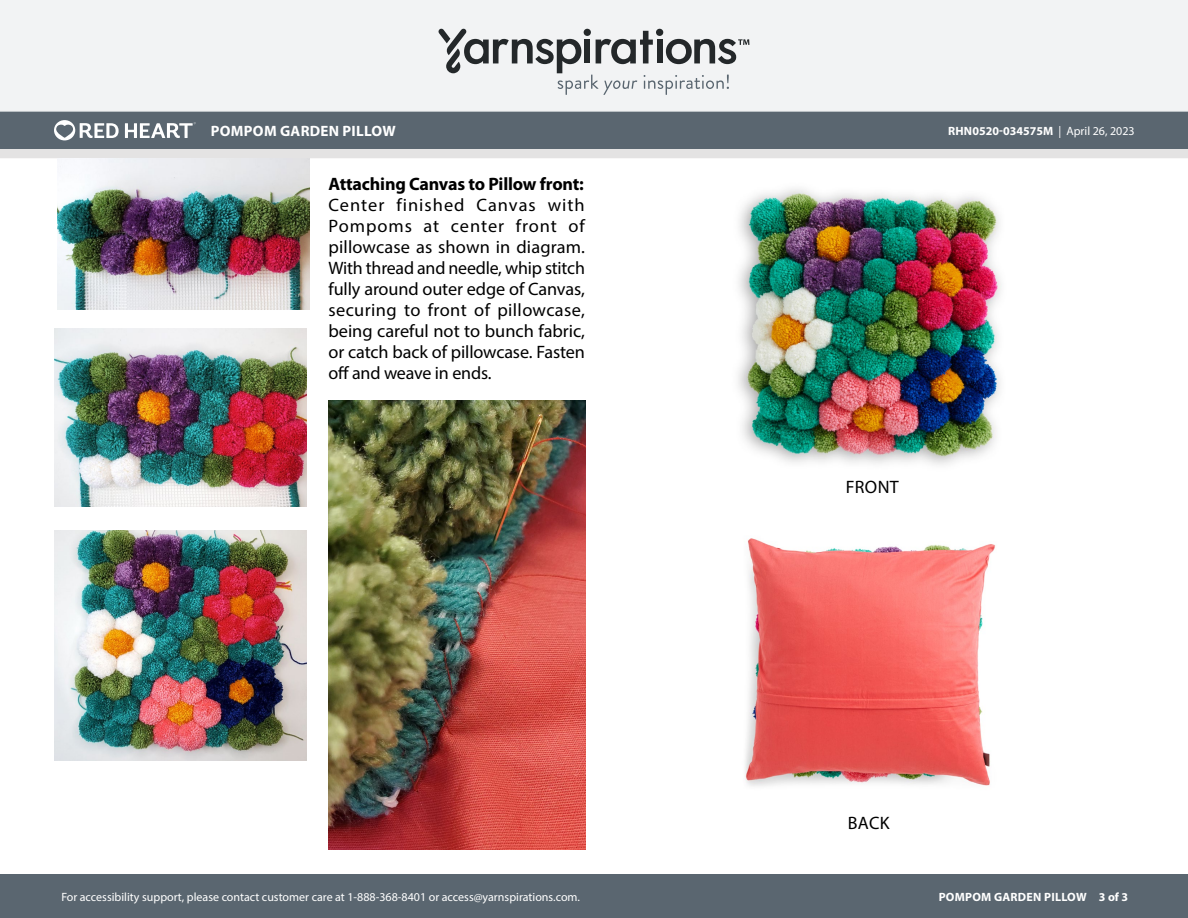
<style>
.page{position:relative;width:1188px;height:918px;background:#fff}
.page>*{position:absolute;margin:0;border:0;box-sizing:border-box;transform-origin:0 0}
.Body_-__Auto_Style_w{font:18px/21px "Myriad Pro";letter-spacing:-.01em;color:#000;text-align:justify}
.Body_-__Auto_Style_w-2{font:700 18px "Myriad Pro";letter-spacing:-.01em;color:#000}
.Diagram___Schematic{font:18px "Myriad Pro";letter-spacing:.02em;color:#000}
.t1{font:700 15px "Myriad Pro";letter-spacing:.02em;color:#fff}
.t2{font:12px "Myriad Pro";color:#fff}
.t3{font:700 12px "Myriad Pro";color:#fff}
.t4{font:700 12px "Myriad Pro";letter-spacing:.02em;color:#fff}
.s1{font-weight:400}
</style>
<div class="page">
<div style="left:0;top:875px;width:1188px;height:43px;background:#5a6670"></div>
<div style="left:0;top:149px;width:1188px;height:9px;background:#e4e3e3"></div>
<div style="left:0;top:111px;width:1188px;height:38px;background:#5a6670"></div>
<div style="left:0;top:0;width:1188px;height:112px;background:#f2f3f4"></div>
<svg style="left:438px;top:29px;width:311px;height:66px"></svg>
<svg style="left:54px;top:120px;width:65px;height:20px"></svg>
<svg style="left:125px;top:122px;width:71px;height:16px"></svg>
<img style="left:58px;top:159px;width:252px;height:150px">
<img style="left:54px;top:329px;width:252px;height:177px">
<img style="left:54px;top:530px;width:252px;height:231px">
<img style="left:328px;top:400px;width:257px;height:449px">
<img style="left:744px;top:538px;width:252px;height:248px">
<img style="left:738px;top:189px;width:264px;height:276px">
<p class="t1" style="left:211px;top:121px;width:186px">POMPOM GARDEN PILLOW</p>
<p class="t3" style="left:948px;top:123px;width:188px">RHN0520-034575M <span class="s1">| April 26, 2023</span></p>
<p class="Body_-__Auto_Style_w-2" style="left:328px;top:172px;width:257px">Attaching Canvas to Pillow front:</p>
<p class="Body_-__Auto_Style_w" style="left:328px;top:194px;width:258px">Center finished Canvas with Pompoms at center front of pillowcase as shown in diagram.<br>With thread and needle, whip stitch fully around outer edge of Canvas, securing to front of pillowcase, being careful not to bunch fabric, or catch back of pillowcase. Fasten off and weave in ends.</p>
<p class="Diagram___Schematic" style="left:846px;top:475px;width:55px">FRONT</p>
<p class="Diagram___Schematic" style="left:848px;top:812px;width:43px">BACK</p>
<p class="t2" style="left:61px;top:889px;width:520px">For accessibility support, please contact customer care at 1-888-368-8401 or access@yarnspirations.com.</p>
<p class="t4" style="left:939px;top:889px;width:191px">POMPOM GARDEN PILLOW 3 of 3</p>
</div>
